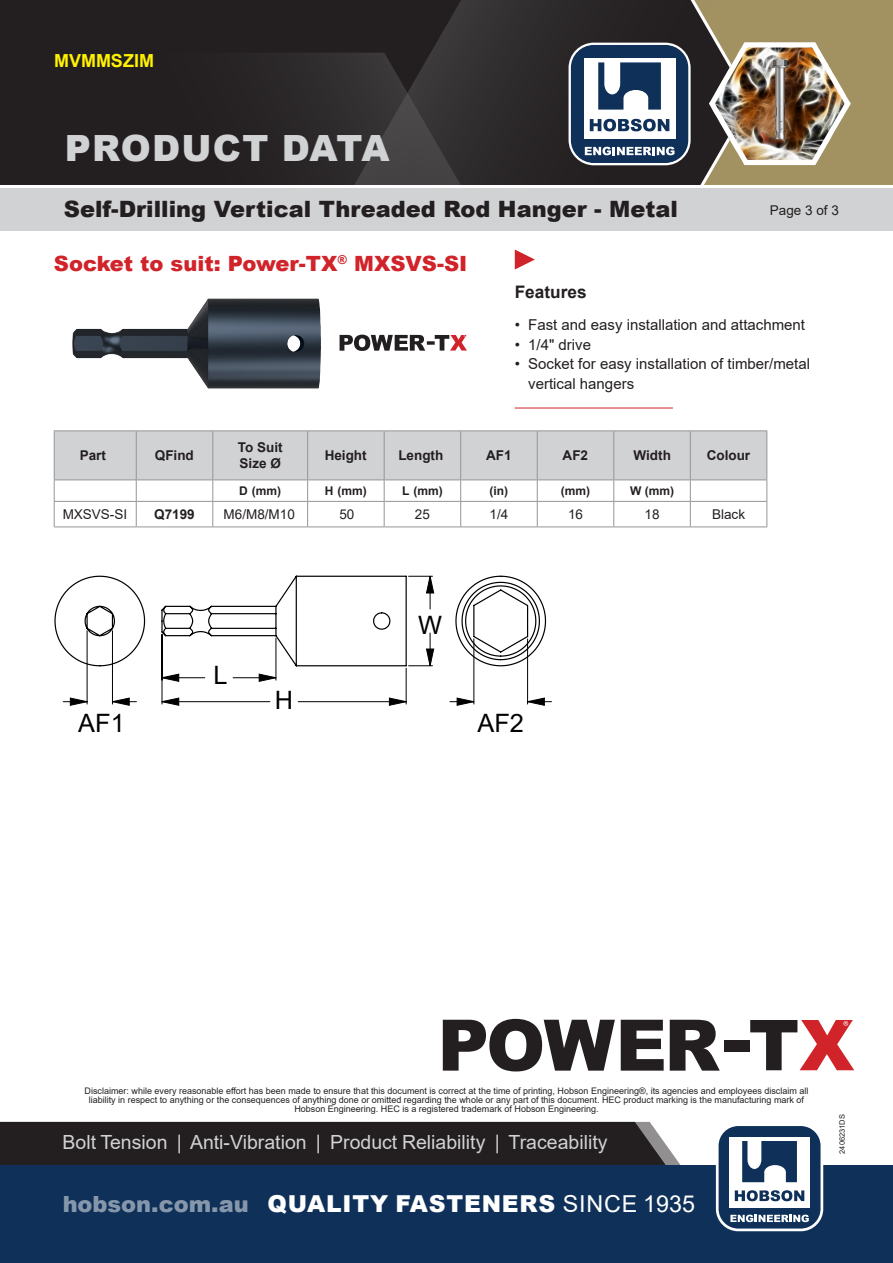
<style>
.page{position:relative;width:893px;height:1263px;background:#fff}
.page>*{position:absolute;margin:0;border:0;box-sizing:border-box;transform-origin:0 0}
.t1{font:900 36.15px "Arial";letter-spacing:.035em;color:#d1d2d4}
.t2{font:25.35px "Arial";color:#000}
.t3{font:900 23.25px "Arial";letter-spacing:.035em;color:#fff}
.t4{font:900 22.5px "Arial";color:#231f20}
.Prices{font:900 21px "Arial";color:#d1232a}
.t5{font:19.5px "Arial";color:#d1d2d4}
.t6{font:700 18px "Arial";color:#fff101}
.t7{font:700 17.25px "Arial";color:#231f20}
.t8{font:15px/19.5px "Arial";color:#231f20}
.Prices-2{font:700 13.5px "Arial";color:#231f20}
.Prices-3{font:13.5px "Arial";color:#231f20}
.Prices-4{font:700 12px "Arial";color:#231f20}
.t9{font:9px/9px "Arial";color:#231f20;text-align:center}
.t10{font:7.5px "Arial";color:#231f20}
.s1{font-size:22.5px}
.s2{font-weight:400}
</style>
<div class="page">
<div style="left:0;top:189px;width:893px;height:42px;background:#d1d2d4"></div>
<div style="left:0;top:1122px;width:681px;height:43px;background:#231f20"></div>
<div style="left:0;top:1165px;width:893px;height:98px;background:#0f3159"></div>
<svg style="left:720px;top:1127px;width:102px;height:103px"></svg>
<div style="left:716px;top:1123px;width:107px;height:108px;border:3px solid #fff;border-radius:21px"></div>
<div style="left:0;top:0;width:354px;height:185px;background:#231f20"></div>
<svg style="left:64px;top:53px;width:290px;height:132px;background:#262223"></svg>
<svg style="left:354px;top:0;width:216px;height:185px;background:#312e2f"></svg>
<svg style="left:570px;top:0;width:323px;height:185px;background:#7d7769"></svg>
<img style="left:772px;top:59px;width:17px;height:80px">
<div style="left:725px;top:1040px;width:25px;height:11px;background:#231f20"></div>
<svg style="left:443px;top:1019px;width:172px;height:52px"></svg>
<svg style="left:621px;top:1020px;width:43px;height:50px"></svg>
<svg style="left:670px;top:1020px;width:50px;height:50px"></svg>
<svg style="left:750px;top:1020px;width:104px;height:50px"></svg>
<hr style="left:515px;top:408px;width:158px;height:1px;background:#d1232a">
<svg style="left:515px;top:249px;width:20px;height:21px"></svg>
<hr style="left:54px;top:430px;width:82px;height:1px;background:#939598">
<hr style="left:136px;top:430px;width:77px;height:1px;background:#939598">
<hr style="left:213px;top:430px;width:95px;height:1px;background:#939598">
<hr style="left:308px;top:430px;width:76px;height:1px;background:#939598">
<hr style="left:384px;top:430px;width:77px;height:1px;background:#939598">
<hr style="left:461px;top:430px;width:76px;height:1px;background:#939598">
<hr style="left:537px;top:430px;width:77px;height:1px;background:#939598">
<hr style="left:614px;top:430px;width:76px;height:1px;background:#939598">
<hr style="left:690px;top:430px;width:77px;height:1px;background:#939598">
<svg style="left:54px;top:431px;width:713px;height:95px"></svg>
<hr style="left:54px;top:526px;width:82px;height:1px;background:#939598">
<hr style="left:136px;top:526px;width:77px;height:1px;background:#939598">
<hr style="left:213px;top:526px;width:95px;height:1px;background:#939598">
<hr style="left:308px;top:526px;width:76px;height:1px;background:#939598">
<hr style="left:384px;top:526px;width:77px;height:1px;background:#939598">
<hr style="left:461px;top:526px;width:76px;height:1px;background:#939598">
<hr style="left:537px;top:526px;width:77px;height:1px;background:#939598">
<hr style="left:614px;top:526px;width:76px;height:1px;background:#939598">
<hr style="left:690px;top:526px;width:77px;height:1px;background:#939598">
<svg style="left:70px;top:576px;width:474px;height:129px"></svg>
<svg style="left:54px;top:576px;width:92px;height:91px"></svg>
<svg style="left:160px;top:576px;width:272px;height:91px"></svg>
<svg style="left:455px;top:576px;width:92px;height:91px"></svg>
<svg style="left:340px;top:335px;width:127px;height:16px"></svg>
<img style="left:72px;top:299px;width:249px;height:90px">
<h3 class="t6" style="left:54px;top:48px;width:101px">MVMMSZIM</h3>
<h1 class="t1" style="left:65px;top:121px;width:326px">PRODUCT DATA</h1>
<h3 class="t4" style="left:64px;top:193px;width:616px">Self-Drilling Vertical Threaded Rod Hanger - Metal</h3>
<p class="Prices" style="left:54px;top:248px;width:415px">Socket to suit: Power-TX<sup>®</sup> MXSVS-SI</p>
<h3 class="Prices-3" style="left:770px;top:201px;width:71px">Page 3 of 3</h3>
<p class="Prices-2" style="left:80px;top:446px;width:28px">Part</p>
<p class="Prices-2" style="left:155px;top:446px;width:41px">QFind</p>
<p class="Prices-2" style="left:238px;top:438px;width:46px">To Suit</p>
<p class="Prices-2" style="left:240px;top:454px;width:43px">Size Ø</p>
<p class="t7" style="left:515px;top:280px;width:73px">Features</p>
<p class="t8" style="left:515px;top:315px;width:292px">• Fast and easy installation and attachment</p>
<p class="t8" style="left:515px;top:334px;width:78px">• 1/4" drive</p>
<p class="t8" style="left:528px;top:354px;width:283px;text-indent:-14px">• Socket for easy installation of timber/metal vertical hangers</p>
<p class="Prices-2" style="left:325px;top:446px;width:43px">Height</p>
<p class="Prices-2" style="left:398px;top:446px;width:46px">Length</p>
<p class="Prices-2" style="left:486px;top:446px;width:27px">AF1</p>
<p class="Prices-2" style="left:563px;top:446px;width:27px">AF2</p>
<p class="Prices-2" style="left:634px;top:446px;width:39px">Width</p>
<p class="Prices-2" style="left:707px;top:446px;width:45px">Colour</p>
<p class="Prices-4" style="left:239px;top:482px;width:43px">D (mm)</p>
<p class="Prices-4" style="left:325px;top:482px;width:43px">H (mm)</p>
<p class="Prices-4" style="left:402px;top:482px;width:42px">L (mm)</p>
<p class="Prices-4" style="left:490px;top:482px;width:20px">(in)</p>
<p class="Prices-4" style="left:561px;top:482px;width:31px">(mm)</p>
<p class="Prices-4" style="left:630px;top:482px;width:45px">W (mm)</p>
<p class="Prices-3" style="left:63px;top:505px;width:66px">MXSVS-SI</p>
<p class="Prices-2" style="left:154px;top:505px;width:42px">Q7199</p>
<p class="Prices-3" style="left:224px;top:505px;width:73px">M6/M8/M10</p>
<p class="Prices-3" style="left:339px;top:505px;width:17px">50</p>
<p class="Prices-3" style="left:415px;top:505px;width:17px">25</p>
<p class="Prices-3" style="left:490px;top:505px;width:20px">1/4</p>
<p class="Prices-3" style="left:568px;top:505px;width:17px">16</p>
<p class="Prices-3" style="left:645px;top:505px;width:17px">18</p>
<p class="Prices-3" style="left:712px;top:505px;width:35px">Black</p>
<p class="t2" style="left:78px;top:705px;width:48px">AF1</p>
<p class="t2" style="left:214px;top:658px;width:16px">L</p>
<p class="t2" style="left:275px;top:683px;width:20px">H</p>
<p class="t2" style="left:418px;top:607px;width:25px">W</p>
<p class="t2" style="left:478px;top:705px;width:48px">AF2</p>
<p class="t9" style="left:85px;top:1087px;width:725px">Disclaimer: while every reasonable effort has been made to ensure that this document is correct at the time of printing, Hobson Engineering®, its agencies and employees disclaim all liability in respect to anything or the consequences of anything done or omitted regarding the whole or any part of this document. HEC product marking is the manufacturing mark of<br>Hobson Engineering. HEC is a registered trademark of Hobson Engineering.</p>
<h3 class="t5" style="left:63px;top:1129px;width:546px">Bolt Tension | Anti-Vibration | Product Reliability | Traceability</h3>
<h3 class="t3" style="left:63px;top:1187px;width:634px"><span class="s1">hobson.com.au</span> QUALITY FASTENERS <span class="s2">SINCE 1935</span></h3>
<p class="t10" style="left:837px;top:1154px;width:41px;rotate:-90deg">2406231DS</p>
</div>
